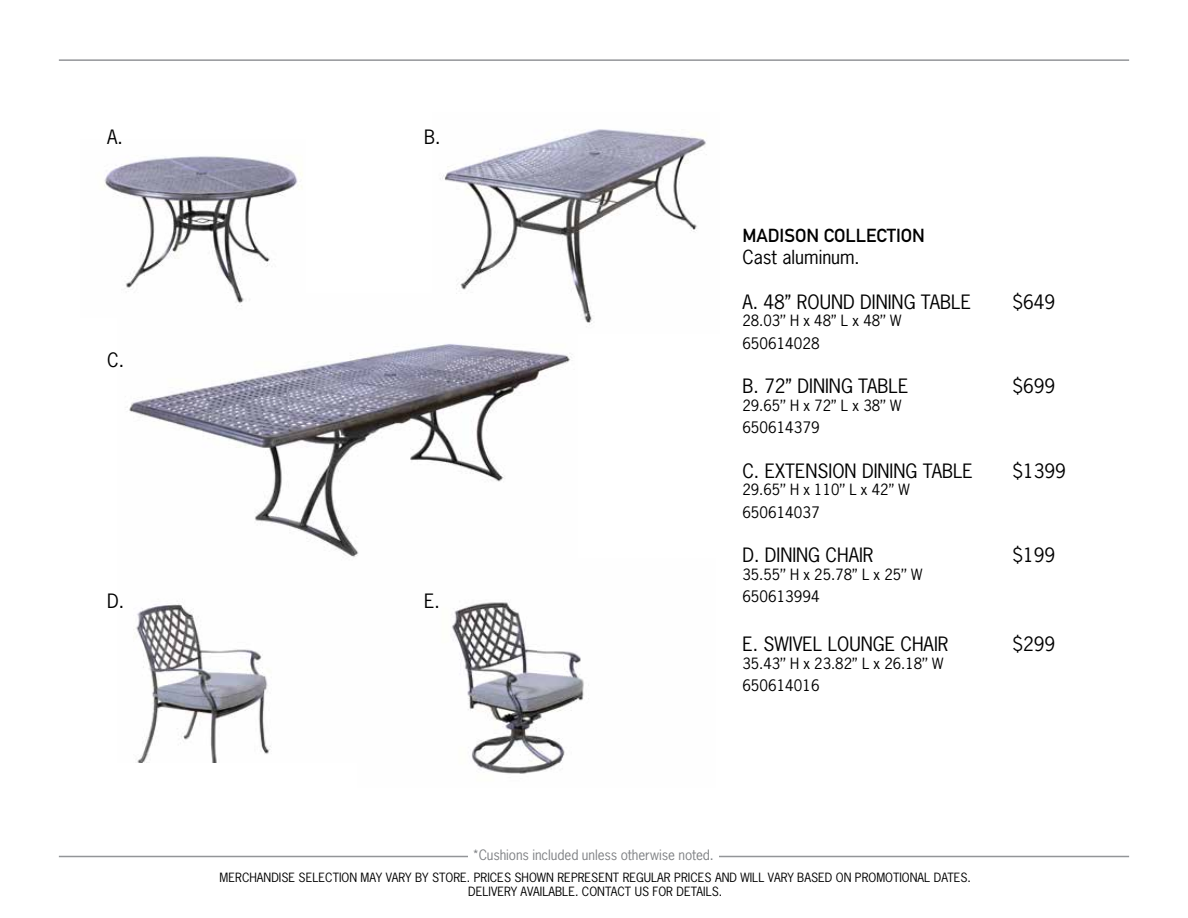
<style>
.page{position:relative;width:1188px;height:918px;background:#fff}
.page>*{position:absolute;margin:0;border:0;box-sizing:border-box;transform-origin:0 0}
.t1{font:18.6px "News Gothic Std";color:#000}
.t2{font:700 18.6px "DIN Alternate";color:#000}
.t3{font:18.3px "News Gothic Std";color:#000}
.t4{font:14.85px "News Gothic Std";color:#000}
.t5{font:14.55px "News Gothic Std";color:#000}
.t6{font:13.5px "News Gothic Std";letter-spacing:-.005em;color:#808285}
.t7{font:12px/14.4px "News Gothic Std";color:#000;text-align:center}
.s1{font-family:"DIN Alternate";font-weight:700}
</style>
<div class="page">
<hr style="left:59px;top:856px;width:1070px;height:1px;background:#939598">
<div style="left:468px;top:846px;width:250px;height:22px;background:#fff"></div>
<hr style="left:59px;top:59px;width:1070px;height:2px;background:#939598">
<img style="left:129px;top:344px;width:443px;height:214px">
<img style="left:452px;top:602px;width:137px;height:172px">
<img style="left:133px;top:601px;width:138px;height:161px">
<img style="left:104px;top:156px;width:199px;height:150px">
<img style="left:440px;top:129px;width:267px;height:198px">
<h1 class="t1" style="left:107px;top:125px;width:17px">A.</h1>
<h1 class="t1" style="left:424px;top:125px;width:18px">B.</h1>
<h1 class="t1" style="left:107px;top:348px;width:18px">C.</h1>
<h1 class="t1" style="left:107px;top:589px;width:19px">D.</h1>
<h1 class="t1" style="left:424px;top:589px;width:17px">E.</h1>
<h1 class="t2" style="left:742px;top:221px;width:184px">MADISON COLLECTION</h1>
<h2 class="t3" style="left:742px;top:245px;width:118px">Cast aluminum<span class="s1">.</span></h2>
<h1 class="t1" style="left:742px;top:290px;width:230px">A. 48” ROUND DINING TABLE</h1>
<h1 class="t1" style="left:1012px;top:290px;width:44px">$649</h1>
<p class="t5" style="left:742px;top:311px;width:161px">28.03’’ H x 48’’ L x 48’’ W</p>
<p class="t4" style="left:742px;top:334px;width:79px">650614028</p>
<h1 class="t1" style="left:742px;top:374px;width:168px">B. 72” DINING TABLE</h1>
<h1 class="t1" style="left:1012px;top:374px;width:44px">$699</h1>
<p class="t5" style="left:742px;top:396px;width:161px">29.65’’ H x 72’’ L x 38’’ W</p>
<p class="t4" style="left:742px;top:418px;width:79px">650614379</p>
<h1 class="t1" style="left:742px;top:459px;width:232px">C. EXTENSION DINING TABLE</h1>
<h1 class="t1" style="left:1012px;top:459px;width:55px">$1399</h1>
<p class="t5" style="left:742px;top:481px;width:169px">29.65’’ H x 110’’ L x 42’’ W</p>
<p class="t4" style="left:742px;top:503px;width:79px">650614037</p>
<h1 class="t1" style="left:742px;top:543px;width:133px">D. DINING CHAIR</h1>
<h1 class="t1" style="left:1012px;top:543px;width:44px">$199</h1>
<p class="t5" style="left:742px;top:565px;width:182px">35.55’’ H x 25.78’’ L x 25’’ W</p>
<p class="t4" style="left:742px;top:587px;width:79px">650613994</p>
<h1 class="t1" style="left:742px;top:632px;width:208px">E. SWIVEL LOUNGE CHAIR</h1>
<h1 class="t1" style="left:1012px;top:632px;width:44px">$299</h1>
<p class="t5" style="left:742px;top:654px;width:203px">35.43’’ H x 23.82’’ L x 26.18’’ W</p>
<p class="t4" style="left:742px;top:676px;width:79px">650614016</p>
<p class="t6" style="left:472px;top:846px;width:243px">*Cushions included unless otherwise noted.</p>
<p class="t7" style="left:220px;top:870px;width:753px">MERCHANDISE SELECTION MAY VARY BY STORE. PRICES SHOWN REPRESENT REGULAR PRICES AND WILL VARY BASED ON PROMOTIONAL DATES.<br>DELIVERY AVAILABLE. CONTACT US FOR DETAILS.</p>
</div>
